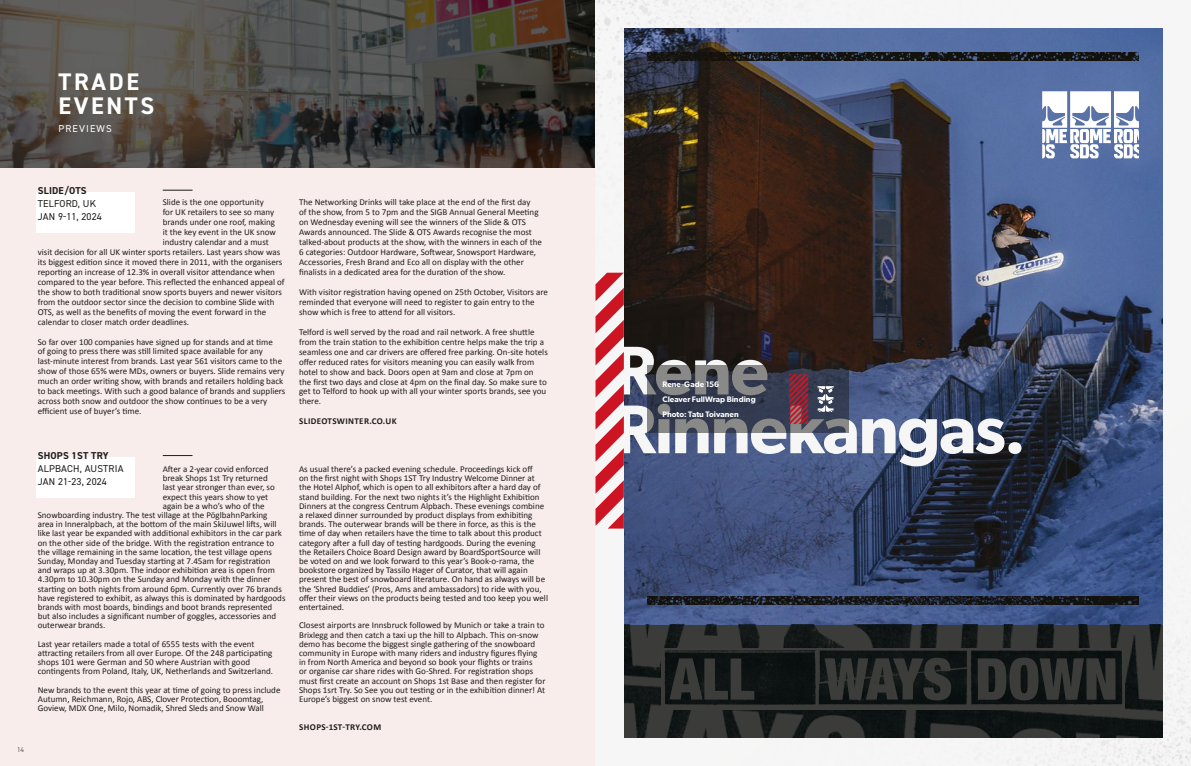
<style>
.page{position:relative;width:1191px;height:766px;background:#fff}
.page>*{position:absolute;margin:0;border:0;box-sizing:border-box;transform-origin:0 0}
.t1{font:600 69px/58.7px "Gibson";letter-spacing:-.025em;color:#f6f6f6}
.t2{font:700 24px/24px "DIN2014";letter-spacing:.11em;color:#fff}
.t3{font:10px/13px "DIN2014";letter-spacing:.02em;color:#1d1d1b}
.t4{font:700 10px "DIN2014";letter-spacing:.02em;color:#1d1d1b}
.t5{font:10px "DIN2014";letter-spacing:.11em;color:#fff}
.t6{font:9px/9.2px "Calibri";color:#1d1d1b}
.t7{font:700 9px "Calibri";letter-spacing:.04em;color:#1d1d1b}
.t8{font:600 8px/14.9px "Gibson";letter-spacing:.005em;color:#fff}
.t9{font:300 7px "DIN2014";color:#1d1d1b}
</style>
<div class="page">
<div style="left:0;top:164px;width:595px;height:601px;background:#f9edec"></div>
<svg style="left:0;top:0;width:595px;height:167px;background:#484642"></svg>
<div style="left:36px;top:192px;width:99px;height:41px;background:#fff"></div>
<div style="left:36px;top:457px;width:99px;height:40px;background:#fff"></div>
<svg style="left:163px;top:190px;width:29px;height:1px"></svg>
<svg style="left:163px;top:455px;width:29px;height:1px"></svg>
<div style="left:595px;top:0;width:596px;height:765px;background:#f6f6f6"></div>
<img style="left:624px;top:28px;width:538px;height:596px">
<svg style="left:647px;top:52px;width:492px;height:8px;background:#1b1b1d"></svg>
<svg style="left:647px;top:596px;width:492px;height:8px;background:#1b1d21"></svg>
<svg style="left:624px;top:624px;width:538px;height:113px;background:#252828"></svg>
<svg style="left:661px;top:647px;width:464px;height:62px;background:#232726"></svg>
<svg style="left:647px;top:365px;width:202px;height:67px;background:#2f3547"></svg>
<svg style="left:1042px;top:91px;width:97px;height:67px"></svg>
<svg style="left:789px;top:374px;width:19px;height:50px"></svg>
<svg style="left:817px;top:386px;width:17px;height:26px"></svg>
<svg style="left:595px;top:272px;width:29px;height:256px"></svg>
<h2 class="t2" style="left:58px;top:69px;width:97px">TRADE<br>EVENTS</h2>
<p class="t5" style="left:58px;top:122px;width:55px">PREVIEWS</p>
<p class="t9" style="left:17px;top:745px;width:8px">14</p>
<p class="t4" style="left:38px;top:183px;width:50px">SLIDE/OTS</p>
<p class="t3" style="left:38px;top:196px;width:65px">TELFORD, UK<br>JAN 9-11, 2024</p>
<p class="t6" style="left:163px;top:197px;width:103px">Slide is the one opportunity</p>
<p class="t6" style="left:163px;top:207px;width:113px">for UK retailers to see so many</p>
<p class="t6" style="left:163px;top:217px;width:114px">brands under one roof, making</p>
<p class="t6" style="left:163px;top:227px;width:115px">it the key event in the UK snow</p>
<p class="t6" style="left:163px;top:237px;width:108px">industry calendar and a must</p>
<p class="t6" style="left:38px;top:247px;width:244px">visit decision for all UK winter sports retailers. Last years show was</p>
<p class="t6" style="left:38px;top:257px;width:246px">its biggest edition since it moved there in 2011, with the organisers</p>
<p class="t6" style="left:38px;top:267px;width:239px">reporting an increase of 12.3% in overall visitor attendance when</p>
<p class="t6" style="left:38px;top:277px;width:248px">compared to the year before. This reflected the enhanced appeal of</p>
<p class="t6" style="left:38px;top:286px;width:246px">the show to both traditional snow sports buyers and newer visitors</p>
<p class="t6" style="left:38px;top:296px;width:238px">from the outdoor sector since the decision to combine Slide with</p>
<p class="t6" style="left:38px;top:306px;width:230px">OTS, as well as the benefits of moving the event forward in the</p>
<p class="t6" style="left:38px;top:316px;width:153px">calendar to closer match order deadlines.</p>
<p class="t6" style="left:38px;top:336px;width:249px;line-height:10px">So far over 100 companies have signed up for stands and at time<br>of going to press there was still limited space available for any last-minute interest from brands. Last year 561 visitors came to the show of those 65% were MDs, owners or buyers. Slide remains very much an order writing show, with brands and retailers holding back to back meetings. With such a good balance of brands and suppliers across both snow and outdoor the show continues to be a very efficient use of buyer’s time.</p>
<p class="t4" style="left:38px;top:449px;width:72px">SHOPS 1ST TRY</p>
<p class="t3" style="left:38px;top:462px;width:87px">ALPBACH, AUSTRIA<br>JAN 21-23, 2024</p>
<p class="t6" style="left:163px;top:464px;width:107px">After a 2-year covid enforced</p>
<p class="t6" style="left:163px;top:473px;width:106px">break Shops 1st Try returned</p>
<p class="t6" style="left:163px;top:482px;width:114px">last year stronger than ever, so</p>
<p class="t6" style="left:163px;top:491px;width:107px">expect this years show to yet</p>
<p class="t6" style="left:163px;top:501px;width:103px">again be a who’s who of the</p>
<p class="t6" style="left:38px;top:510px;width:231px">Snowboarding industry. The test village at the PöglbahnParking</p>
<p class="t6" style="left:38px;top:519px;width:240px">area in Inneralpbach, at the bottom of the main SkiJuwel lifts, will</p>
<p class="t6" style="left:38px;top:528px;width:246px">like last year be expanded with additional exhibitors in the car park</p>
<p class="t6" style="left:38px;top:537px;width:238px">on the other side of the bridge. With the registration entrance to</p>
<p class="t6" style="left:38px;top:547px;width:236px">the village remaining in the same location, the test village opens</p>
<p class="t6" style="left:38px;top:556px;width:234px">Sunday, Monday and Tuesday starting at 7.45am for registration</p>
<p class="t6" style="left:38px;top:565px;width:239px">and wraps up at 3.30pm. The indoor exhibition area is open from</p>
<p class="t6" style="left:38px;top:574px;width:234px">4.30pm to 10.30pm on the Sunday and Monday with the dinner</p>
<p class="t6" style="left:38px;top:583px;width:246px">starting on both nights from around 6pm. Currently over 76 brands</p>
<p class="t6" style="left:38px;top:593px;width:249px">have registered to exhibit, as always this is dominated by hardgoods</p>
<p class="t6" style="left:38px;top:602px;width:236px">brands with most boards, bindings and boot brands represented</p>
<p class="t6" style="left:38px;top:611px;width:240px">but also includes a significant number of goggles, accessories and</p>
<p class="t6" style="left:38px;top:620px;width:69px">outerwear brands.</p>
<p class="t6" style="left:38px;top:638px;width:237px">Last year retailers made a total of 6555 tests with the event attracting retailers from all over Europe. Of the 248 participating shops 101 were German and 50 where Austrian with good contingents from Poland, Italy, UK, Netherlands and Switzerland.</p>
<p class="t6" style="left:38px;top:684px;width:244px">New brands to the event this year at time of going to press include<br>Autumn, Reichmann, Rojo, ABS, Clover Protection, Booomtag,<br>Goview, MDX One, Milo, Nomadik, Shred Sleds and Snow Wall</p>
<p class="t6" style="left:299px;top:196px;width:244px;line-height:10px">The Networking Drinks will take place at the end of the first day<br>of the show, from 5 to 7pm and the SIGB Annual General Meeting on Wednesday evening will see the winners of the Slide &amp; OTS Awards announced. The Slide &amp; OTS Awards recognise the most talked-about products at the show, with the winners in each of the 6 categories: Outdoor Hardware, Softwear, Snowsport Hardware, Accessories, Fresh Brand and Eco all on display with the other finalists in a dedicated area for the duration of the show.</p>
<p class="t6" style="left:299px;top:286px;width:250px;line-height:10px">With visitor registration having opened on 25th October, Visitors are reminded that everyone will need to register to gain entry to the show which is free to attend for all visitors.</p>
<p class="t6" style="left:299px;top:326px;width:250px;line-height:10px">Telford is well served by the road and rail network. A free shuttle from the train station to the exhibition centre helps make the trip a seamless one and car drivers are offered free parking. On-site hotels offer reduced rates for visitors meaning you can easily walk from hotel to show and back. Doors open at 9am and close at 7pm on the first two days and close at 4pm on the final day. So make sure to get to Telford to hook up with all your winter sports brands, see you there.</p>
<p class="t7" style="left:299px;top:415px;width:99px">SLIDEOTSWINTER.CO.UK</p>
<p class="t6" style="left:299px;top:464px;width:250px">As usual there’s a packed evening schedule. Proceedings kick off<br>on the first night with Shops 1ST Try Industry Welcome Dinner at the Hotel Alphof, which is open to all exhibitors after a hard day of stand building. For the next two nights it’s the Highlight Exhibition Dinners at the congress Centrum Alpbach. These evenings combine a relaxed dinner surrounded by product displays from exhibiting brands. The outerwear brands will be there in force, as this is the time of day when retailers have the time to talk about this product category after a full day of testing hardgoods. During the evening the Retailers Choice Board Design award by BoardSportSource will be voted on and we look forward to this year’s Book-o-rama, the bookstore organized by Tassilo Hager of Curator, that will again present the best of snowboard literature. On hand as always will be the ‘Shred Buddies’ (Pros, Ams and ambassadors) to ride with you, offer their views on the products being tested and too keep you well entertained.</p>
<p class="t6" style="left:299px;top:620px;width:248px">Closest airports are Innsbruck followed by Munich or take a train to Brixlegg and then catch a taxi up the hill to Alpbach. This on-snow demo has become the biggest single gathering of the snowboard community in Europe with many riders and industry figures flying in from North America and beyond so book your flights or trains<br>or organise car share rides with Go-Shred. For registration shops must first create an account on Shops 1st Base and then register for Shops 1srt Try. So See you out testing or in the exhibition dinner! At Europe’s biggest on snow test event.</p>
<p class="t7" style="left:299px;top:720px;width:83px">SHOPS-1ST-TRY.COM</p>
<h1 class="t1" style="left:614px;top:339px;width:413px">Rene<br>Rinnekangas.</h1>
<p class="t8" style="left:662px;top:377px;width:95px">Rene-Gade 156<br>Cleaver FullWrap Binding<br>Photo: Tatu Toivanen</p>
</div>
